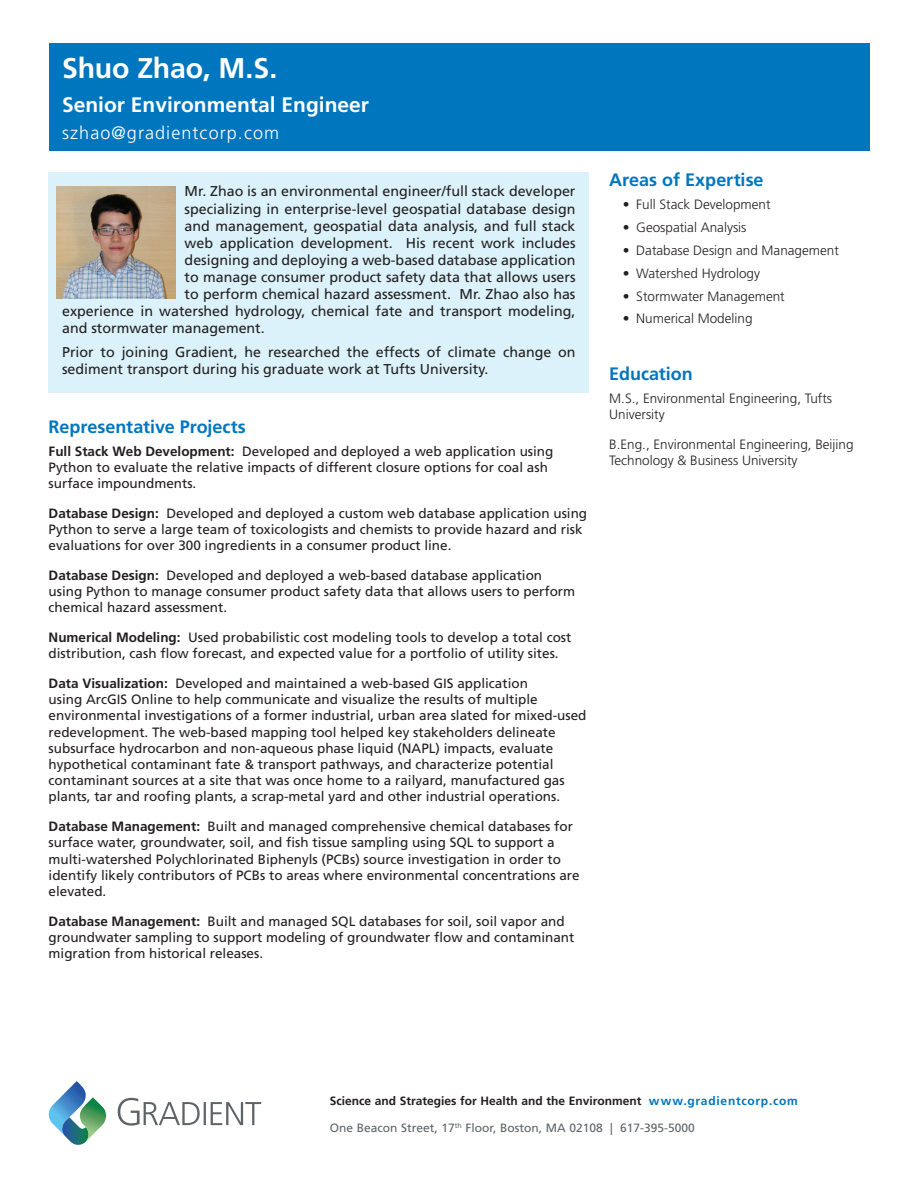
<style>
.page{position:relative;width:918px;height:1188px;background:#fff}
.page>*{position:absolute;margin:0;border:0;box-sizing:border-box;transform-origin:0 0}
.Name_and_credentials{font:700 28.5px "Frutiger";letter-spacing:-.01em;color:#fff}
.Job_title{font:700 21px "Frutiger";color:#fff}
.Subsection_headers{font:700 18px "Frutiger";color:#0076be}
.email_address{font:300 18px "Frutiger";letter-spacing:.06em;color:#fff}
.Intro_Paragraph{font:14.25px/17.1px "Frutiger";color:#231f20}
.Project_Descriptions{font:13.5px/16.2px "Frutiger";color:#231f20}
.Education_list{font:300 13.5px/16.2px "Frutiger";color:#231f20}
.t1{font:700 12px "Frutiger";color:#231f20}
.t2{font:12px "Frutiger";color:#5e6367}
.s1{font-weight:700}
.s2{color:#0076be}
</style>
<div class="page">
<div style="left:49px;top:43px;width:820px;height:108px;background:#0076be"></div>
<svg style="left:49px;top:1081px;width:57px;height:64px"></svg>
<svg style="left:118px;top:1098px;width:143px;height:28px"></svg>
<div style="left:49px;top:172px;width:540px;height:221px;background:#dcf2fa"></div>
<img style="left:56px;top:186px;width:119px;height:113px">
<p class="Name_and_credentials" style="left:62px;top:51px;width:217px">Shuo Zhao, M.S.</p>
<p class="Job_title" style="left:62px;top:92px;width:308px">Senior Environmental Engineer</p>
<p class="email_address" style="left:62px;top:122px;width:219px">szhao@gradientcorp.com</p>
<p class="Intro_Paragraph" style="left:185px;top:183px;width:392px">Mr. Zhao is an environmental engineer/full stack developer</p>
<p class="Intro_Paragraph" style="left:185px;top:200px;width:392px">specializing in enterprise-level geospatial database design</p>
<p class="Intro_Paragraph" style="left:185px;top:217px;width:392px">and management, geospatial data analysis, and full stack</p>
<p class="Intro_Paragraph" style="left:185px;top:234px;width:392px">web application development. His recent work includes</p>
<p class="Intro_Paragraph" style="left:185px;top:251px;width:392px">designing and deploying a web-based database application</p>
<p class="Intro_Paragraph" style="left:185px;top:269px;width:392px">to manage consumer product safety data that allows users</p>
<p class="Intro_Paragraph" style="left:185px;top:286px;width:392px">to perform chemical hazard assessment. Mr. Zhao also has</p>
<p class="Intro_Paragraph" style="left:62px;top:303px;width:515px">experience in watershed hydrology, chemical fate and transport modeling,</p>
<p class="Intro_Paragraph" style="left:62px;top:320px;width:204px">and stormwater management.</p>
<p class="Intro_Paragraph" style="left:62px;top:344px;width:515px">Prior to joining Gradient, he researched the effects of climate change on sediment transport during his graduate work at Tufts University.</p>
<p class="Subsection_headers" style="left:49px;top:416px;width:199px">Representative Projects</p>
<p class="Project_Descriptions" style="left:49px;top:443px;width:506px"><span class="s1">Full Stack Web Development:</span> Developed and deployed a web application using<br>Python to evaluate the relative impacts of different closure options for coal ash surface impoundments.</p>
<p class="Project_Descriptions" style="left:49px;top:505px;width:540px"><span class="s1">Database Design:</span> Developed and deployed a custom web database application using<br>Python to serve a large team of toxicologists and chemists to provide hazard and risk evaluations for over 300 ingredients in a consumer product line.</p>
<p class="Project_Descriptions" style="left:49px;top:567px;width:528px"><span class="s1">Database Design:</span> Developed and deployed a web-based database application using Python to manage consumer product safety data that allows users to perform chemical hazard assessment.</p>
<p class="Project_Descriptions" style="left:49px;top:629px;width:524px"><span class="s1">Numerical Modeling:</span> Used probabilistic cost modeling tools to develop a total cost distribution, cash flow forecast, and expected value for a portfolio of utility sites.</p>
<p class="Project_Descriptions" style="left:49px;top:675px;width:539px"><span class="s1">Data Visualization:</span> Developed and maintained a web-based GIS application<br>using ArcGIS Online to help communicate and visualize the results of multiple environmental investigations of a former industrial, urban area slated for mixed-used redevelopment. The web-based mapping tool helped key stakeholders delineate subsurface hydrocarbon and non-aqueous phase liquid (NAPL) impacts, evaluate hypothetical contaminant fate &amp; transport pathways, and characterize potential contaminant sources at a site that was once home to a railyard, manufactured gas plants, tar and roofing plants, a scrap-metal yard and other industrial operations.</p>
<p class="Project_Descriptions" style="left:49px;top:818px;width:533px"><span class="s1">Database Management:</span> Built and managed comprehensive chemical databases for surface water, groundwater, soil, and fish tissue sampling using SQL to support a multi-watershed Polychlorinated Biphenyls (PCBs) source investigation in order to identify likely contributors of PCBs to areas where environmental concentrations are elevated.</p>
<p class="Project_Descriptions" style="left:49px;top:913px;width:527px"><span class="s1">Database Management:</span> Built and managed SQL databases for soil, soil vapor and groundwater sampling to support modeling of groundwater flow and contaminant migration from historical releases.</p>
<p class="Subsection_headers" style="left:609px;top:169px;width:156px">Areas of Expertise</p>
<p class="Education_list" style="left:623px;top:196px;width:149px">• Full Stack Development</p>
<p class="Education_list" style="left:623px;top:219px;width:125px">• Geospatial Analysis</p>
<p class="Education_list" style="left:623px;top:242px;width:218px">• Database Design and Management</p>
<p class="Education_list" style="left:623px;top:265px;width:139px">• Watershed Hydrology</p>
<p class="Education_list" style="left:623px;top:288px;width:163px">• Stormwater Management</p>
<p class="Education_list" style="left:623px;top:311px;width:131px">• Numerical Modeling</p>
<p class="Subsection_headers" style="left:609px;top:363px;width:85px">Education</p>
<p class="Education_list" style="left:609px;top:391px;width:224px">M.S., Environmental Engineering, Tufts<br>University</p>
<p class="Education_list" style="left:609px;top:436px;width:246px">B.Eng., Environmental Engineering, Beijing<br>Technology &amp; Business University</p>
<p class="t1" style="left:330px;top:1093px;width:470px">Science and Strategies for Health and the Environment <span class="s2">www.gradientcorp.com</span></p>
<p class="t2" style="left:330px;top:1121px;width:367px">One Beacon Street, 17<sup>th</sup> Floor, Boston, MA 02108 | 617-395-5000</p>
</div>
